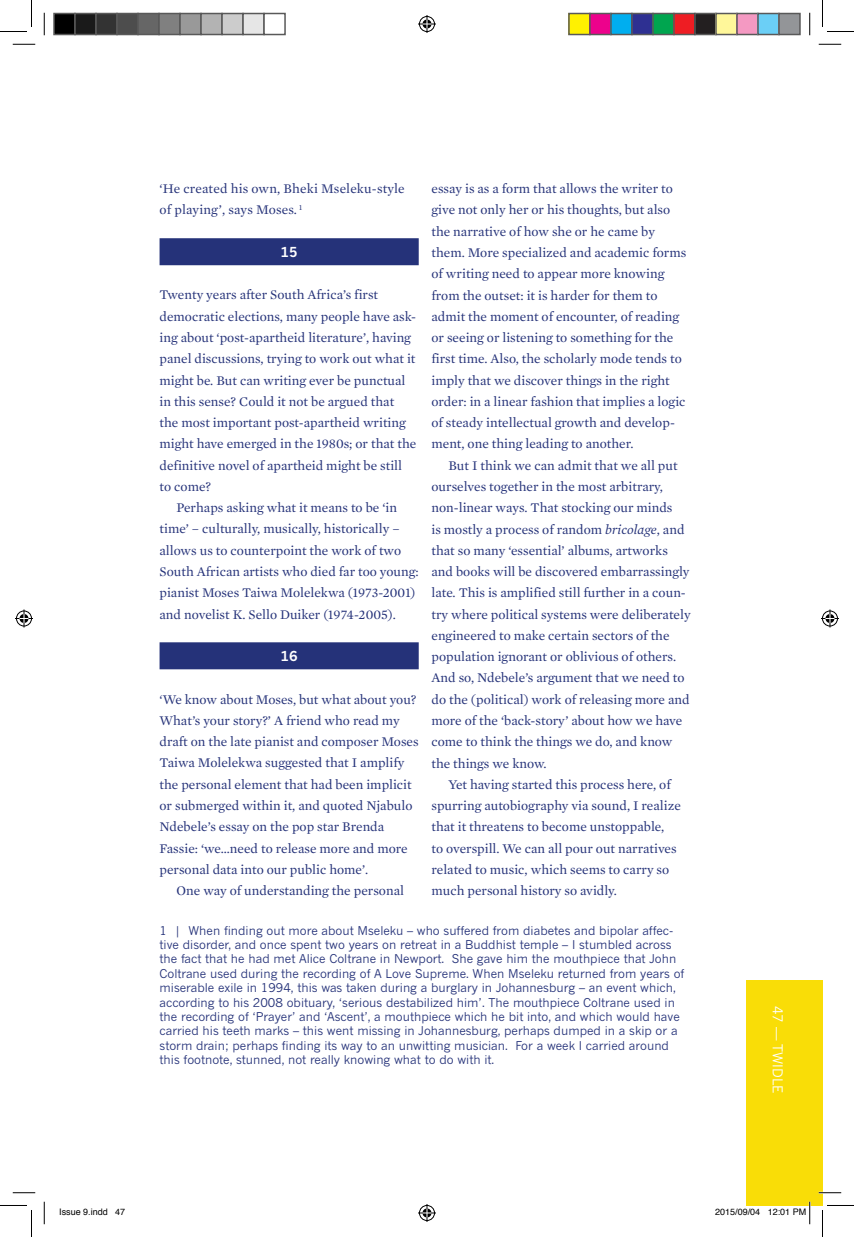
<style>
.page{position:relative;width:854px;height:1237px;background:#fff}
.page>*{position:absolute;margin:0;border:0;box-sizing:border-box;transform-origin:0 0}
.t1{font:13.5px/21.3px "Mercury Text G1 Roman";color:#253279}
.t2{font:13.5px "News Gothic MT Std";color:#fff}
.t3{font:700 13.5px "News Gothic MT Std";color:#fff}
.t4{font:12px/14.4px "News Gothic MT Std";color:#253279}
.t5{font:9px "Helvetica";color:#000}
.s1{font-family:"Mercury Text G1";font-style:italic}
</style>
<div class="page">
<div style="left:746px;top:980px;width:76px;height:225px;background:#f9dd07"></div>
<div style="left:160px;top:238px;width:259px;height:27px;background:#253279"></div>
<div style="left:160px;top:642px;width:259px;height:27px;background:#253279"></div>
<hr style="left:819px;top:1191px;width:22px;height:2px;background:#fff">
<hr style="left:809px;top:1201px;width:2px;height:23px;background:#fff">
<svg style="left:13px;top:44px;width:22px;height:1px"></svg>
<svg style="left:819px;top:44px;width:22px;height:1px"></svg>
<svg style="left:13px;top:1192px;width:22px;height:1px"></svg>
<svg style="left:819px;top:1192px;width:22px;height:1px"></svg>
<svg style="left:44px;top:13px;width:1px;height:22px"></svg>
<svg style="left:44px;top:1201px;width:1px;height:23px"></svg>
<svg style="left:809px;top:13px;width:1px;height:22px"></svg>
<svg style="left:0;top:0;width:32px;height:32px"></svg>
<svg style="left:0;top:1205px;width:32px;height:32px"></svg>
<svg style="left:822px;top:0;width:32px;height:32px"></svg>
<svg style="left:822px;top:1205px;width:32px;height:32px"></svg>
<svg style="left:418px;top:15px;width:18px;height:18px"></svg>
<svg style="left:418px;top:1204px;width:18px;height:18px"></svg>
<svg style="left:15px;top:609px;width:18px;height:18px"></svg>
<svg style="left:821px;top:609px;width:18px;height:18px"></svg>
<div style="left:54px;top:14px;width:21px;height:21px;background:#000"></div>
<div style="left:53px;top:13px;width:23px;height:22px;border:2px solid #595959"></div>
<div style="left:75px;top:14px;width:21px;height:21px;background:#1a1a1a"></div>
<div style="left:74px;top:13px;width:23px;height:22px;border:2px solid #595959"></div>
<div style="left:96px;top:14px;width:21px;height:21px;background:#333"></div>
<div style="left:95px;top:13px;width:23px;height:22px;border:2px solid #595959"></div>
<div style="left:117px;top:14px;width:21px;height:21px;background:#4d4d4d"></div>
<div style="left:116px;top:13px;width:23px;height:22px;border:2px solid #595959"></div>
<div style="left:138px;top:14px;width:21px;height:21px;background:#666"></div>
<div style="left:137px;top:13px;width:23px;height:22px;border:2px solid #595959"></div>
<div style="left:159px;top:14px;width:21px;height:21px;background:#808080"></div>
<div style="left:158px;top:13px;width:23px;height:22px;border:2px solid #595959"></div>
<div style="left:180px;top:14px;width:21px;height:21px;background:#999"></div>
<div style="left:179px;top:13px;width:23px;height:22px;border:2px solid #595959"></div>
<div style="left:201px;top:14px;width:21px;height:21px;background:#b3b3b3"></div>
<div style="left:200px;top:13px;width:23px;height:22px;border:2px solid #595959"></div>
<div style="left:222px;top:14px;width:21px;height:21px;background:#ccc"></div>
<div style="left:221px;top:13px;width:23px;height:22px;border:2px solid #595959"></div>
<div style="left:243px;top:14px;width:21px;height:21px;background:#e6e6e6"></div>
<div style="left:242px;top:13px;width:23px;height:22px;border:2px solid #595959"></div>
<div style="left:263px;top:13px;width:23px;height:22px;border:2px solid #595959"></div>
<div style="left:569px;top:14px;width:21px;height:21px;background:#fff101"></div>
<div style="left:568px;top:13px;width:23px;height:22px;border:2px solid #595959"></div>
<div style="left:590px;top:14px;width:21px;height:21px;background:#ed028c"></div>
<div style="left:589px;top:13px;width:23px;height:22px;border:2px solid #595959"></div>
<div style="left:611px;top:14px;width:21px;height:21px;background:#00aeef"></div>
<div style="left:610px;top:13px;width:23px;height:22px;border:2px solid #595959"></div>
<div style="left:632px;top:14px;width:21px;height:21px;background:#2e3092"></div>
<div style="left:631px;top:13px;width:23px;height:22px;border:2px solid #595959"></div>
<div style="left:653px;top:14px;width:21px;height:21px;background:#00a54f"></div>
<div style="left:652px;top:13px;width:23px;height:22px;border:2px solid #595959"></div>
<div style="left:674px;top:14px;width:21px;height:21px;background:#ee1d23"></div>
<div style="left:673px;top:13px;width:23px;height:22px;border:2px solid #595959"></div>
<div style="left:695px;top:14px;width:21px;height:21px;background:#231f20"></div>
<div style="left:694px;top:13px;width:23px;height:22px;border:2px solid #595959"></div>
<div style="left:716px;top:14px;width:21px;height:21px;background:#fff79a"></div>
<div style="left:715px;top:13px;width:23px;height:22px;border:2px solid #595959"></div>
<div style="left:737px;top:14px;width:21px;height:21px;background:#f499c2"></div>
<div style="left:736px;top:13px;width:23px;height:22px;border:2px solid #595959"></div>
<div style="left:758px;top:14px;width:21px;height:21px;background:#6bcff6"></div>
<div style="left:757px;top:13px;width:23px;height:22px;border:2px solid #595959"></div>
<div style="left:779px;top:14px;width:21px;height:21px;background:#939598"></div>
<div style="left:778px;top:13px;width:23px;height:22px;border:2px solid #595959"></div>
<svg style="left:768px;top:1201px;width:42px;height:23px"></svg>
<p class="t1" style="left:160px;top:178px;width:247px">‘He created his own, Bheki Mseleku-style of playing’, says Moses. <sup>1</sup></p>
<p class="t3" style="left:281px;top:244px;width:19px">15</p>
<p class="t1" style="left:160px;top:284px;width:258px">Twenty years after South Africa’s first democratic elections, many people have ask&shy;ing about ‘post-apartheid literature’, having panel discussions, trying to work out what it might be. But can writing ever be punctual in this sense? Could it not be argued that the most important post-apartheid writing might have emerged in the 1980s; or that the definitive novel of apartheid might be still to come?</p>
<p class="t1" style="left:160px;top:497px;width:261px;text-indent:17px">Perhaps asking what it means to be ‘in time’ – culturally, musically, historically – allows us to counterpoint the work of two South African artists who died far too young: pianist Moses Taiwa Molelekwa (1973-2001) and novelist K. Sello Duiker (1974-2005).</p>
<p class="t3" style="left:281px;top:648px;width:19px">16</p>
<p class="t1" style="left:160px;top:688px;width:261px">‘We know about Moses, but what about you?<br>What’s your story?’ A friend who read my draft on the late pianist and composer Moses Taiwa Molelekwa suggested that I amplify the personal element that had been implicit or submerged within it, and quoted Njabulo Ndebele’s essay on the pop star Brenda Fassie: ‘we…need to release more and more personal data into our public home’.</p>
<p class="t1" style="left:177px;top:880px;width:229px">One way of understanding the personal</p>
<p class="t1" style="left:431px;top:178px;width:256px">essay is as a form that allows the writer to give not only her or his thoughts, but also the narrative of how she or he came by them. More specialized and academic forms of writing need to appear more knowing from the outset: it is harder for them to admit the moment of encounter, of reading or seeing or listening to something for the first time. Also, the scholarly mode tends to imply that we discover things in the right order: in a linear fashion that implies a logic of steady intellectual growth and develop&shy;ment, one thing leading to another.</p>
<p class="t1" style="left:431px;top:454px;width:261px;text-indent:17px">But I think we can admit that we all put ourselves together in the most arbitrary, non-linear ways. That stocking our minds<br>is mostly a process of random <span class="s1">bricolage</span>, and that so many ‘essential’ albums, artworks and books will be discovered embarrassingly late. This is amplified still further in a coun&shy;try where political systems were deliberately engineered to make certain sectors of the population ignorant or oblivious of others.<br>And so, Ndebele’s argument that we need to do the (political) work of releasing more and more of the ‘back-story’ about how we have come to think the things we do, and know the things we know.</p>
<p class="t1" style="left:431px;top:773px;width:251px;text-indent:17px">Yet having started this process here, of spurring autobiography via sound, I realize that it threatens to become unstoppable,<br>to overspill. We can all pour out narratives related to music, which seems to carry so much personal history so avidly.</p>
<p class="t4" style="left:160px;top:923px;width:526px">1 | When finding out more about Mseleku – who suffered from diabetes and bipolar affec&shy;tive disorder, and once spent two years on retreat in a Buddhist temple – I stumbled across the fact that he had met Alice Coltrane in Newport. She gave him the mouthpiece that John Coltrane used during the recording of A Love Supreme. When Mseleku returned from years of miserable exile in 1994, this was taken during a burglary in Johannesburg – an event which, according to his 2008 obituary, ‘serious destabilized him’. The mouthpiece Coltrane used in the recording of ‘Prayer’ and ‘Ascent’, a mouthpiece which he bit into, and which would have carried his teeth marks – this went missing in Johannesburg, perhaps dumped in a skip or a storm drain; perhaps finding its way to an unwitting musician. For a week I carried around this footnote, stunned, not really knowing what to do with it.</p>
<p class="t2" style="left:786px;top:1005px;width:89px;rotate:90deg">47 — TWIDLE</p>
<p class="t5" style="left:59px;top:1205px;width:68px">Issue 9.indd 47</p>
<p class="t5" style="left:715px;top:1205px;width:93px">2015/09/04 12:01 PM</p>
</div>
